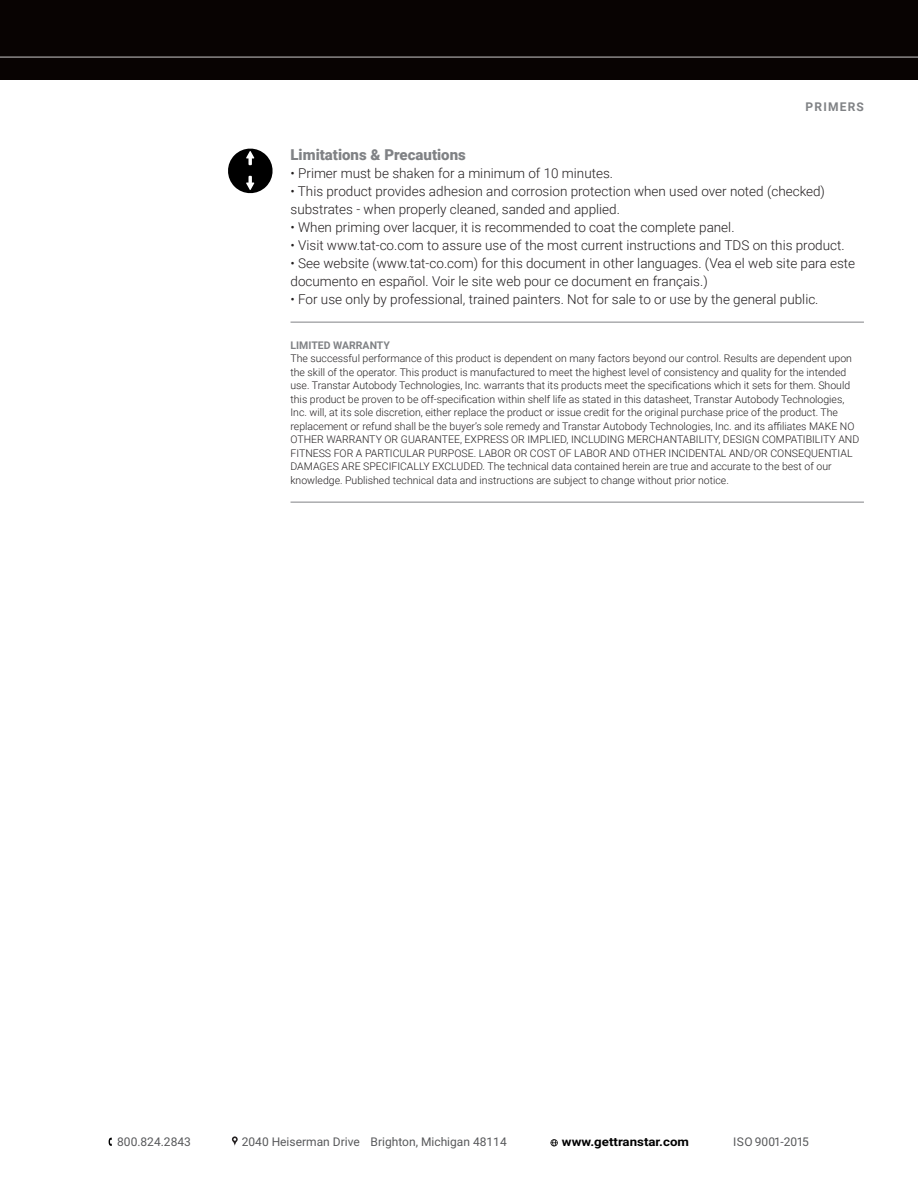
<style>
.page{position:relative;width:918px;height:1188px;background:#fff}
.page>*{position:absolute;margin:0;border:0;box-sizing:border-box;transform-origin:0 0}
.RuleLine_SpecCoating{font:900 15px "Roboto";color:#808285}
.RuleLine_SpecCoating-2{font:300 13.5px/18px "Roboto";color:#231f20}
.t1{font:12px "Roboto";color:#58595b}
.t2{font:700 12px "Roboto";color:#000;scale:1.11 1}
.t3{font:700 12px "Roboto";letter-spacing:.1em;color:#808285}
.t4{font:300 10.5px/13.5px "Roboto";color:#231f20}
.t5{font:700 10.5px "Roboto";color:#808285}
</style>
<div class="page">
<div style="left:0;top:0;width:918px;height:79px;background:#080302"></div>
<svg style="left:0;top:57px;width:918px;height:1px"></svg>
<hr style="left:291px;top:322px;width:573px;height:1px;background:#808285">
<hr style="left:291px;top:502px;width:573px;height:1px;background:#808285">
<svg style="left:550px;top:1139px;width:8px;height:7px"></svg>
<svg style="left:109px;top:1138px;width:3px;height:8px"></svg>
<svg style="left:232px;top:1136px;width:6px;height:10px"></svg>
<svg style="left:228px;top:148px;width:45px;height:46px"></svg>
<p class="t3" style="left:806px;top:98px;width:60px">PRIMERS</p>
<p class="RuleLine_SpecCoating" style="left:291px;top:144px;width:177px">Limitations &amp; Precautions</p>
<p class="RuleLine_SpecCoating-2" style="left:291px;top:163px;width:324px">• Primer must be shaken for a minimum of 10 minutes.</p>
<p class="RuleLine_SpecCoating-2" style="left:291px;top:181px;width:536px">• This product provides adhesion and corrosion protection when used over noted (checked) substrates - when properly cleaned, sanded and applied.</p>
<p class="RuleLine_SpecCoating-2" style="left:291px;top:217px;width:446px">• When priming over lacquer, it is recommended to coat the complete panel.</p>
<p class="RuleLine_SpecCoating-2" style="left:291px;top:235px;width:556px">• Visit www.tat-co.com to assure use of the most current instructions and TDS on this product.</p>
<p class="RuleLine_SpecCoating-2" style="left:291px;top:253px;width:566px">• See website (www.tat-co.com) for this document in other languages. (Vea el web site para este documento en español. Voir le site web pour ce document en français.)</p>
<p class="RuleLine_SpecCoating-2" style="left:291px;top:289px;width:530px">• For use only by professional, trained painters. Not for sale to or use by the general public.</p>
<p class="t5" style="left:291px;top:338px;width:101px">LIMITED WARRANTY</p>
<p class="t4" style="left:291px;top:351px;width:570px">The successful performance of this product is dependent on many factors beyond our control. Results are dependent upon the skill of the operator. This product is manufactured to meet the highest level of consistency and quality for the intended use. Transtar Autobody Technologies, Inc. warrants that its products meet the specifications which it sets for them. Should this product be proven to be off-specification within shelf life as stated in this datasheet, Transtar Autobody Technologies, Inc. will, at its sole discretion, either replace the product or issue credit for the original purchase price of the product. The replacement or refund shall be the buyer’s sole remedy and Transtar Autobody Technologies, Inc. and its affiliates MAKE NO OTHER WARRANTY OR GUARANTEE, EXPRESS OR IMPLIED, INCLUDING MERCHANTABILITY, DESIGN COMPATIBILITY AND FITNESS FOR A PARTICULAR PURPOSE. LABOR OR COST OF LABOR AND OTHER INCIDENTAL AND/OR CONSEQUENTIAL DAMAGES ARE SPECIFICALLY EXCLUDED. The technical data contained herein are true and accurate to the best of our knowledge. Published technical data and instructions are subject to change without prior notice.</p>
<p class="t1" style="left:117px;top:1133px;width:75px">800.824.2843</p>
<p class="t1" style="left:242px;top:1133px;width:266px">2040 Heiserman Drive Brighton, Michigan 48114</p>
<p class="t2" style="left:562px;top:1133px;width:116px">www.gettranstar.com</p>
<p class="t1" style="left:733px;top:1133px;width:77px">ISO 9001-2015</p>
</div>
